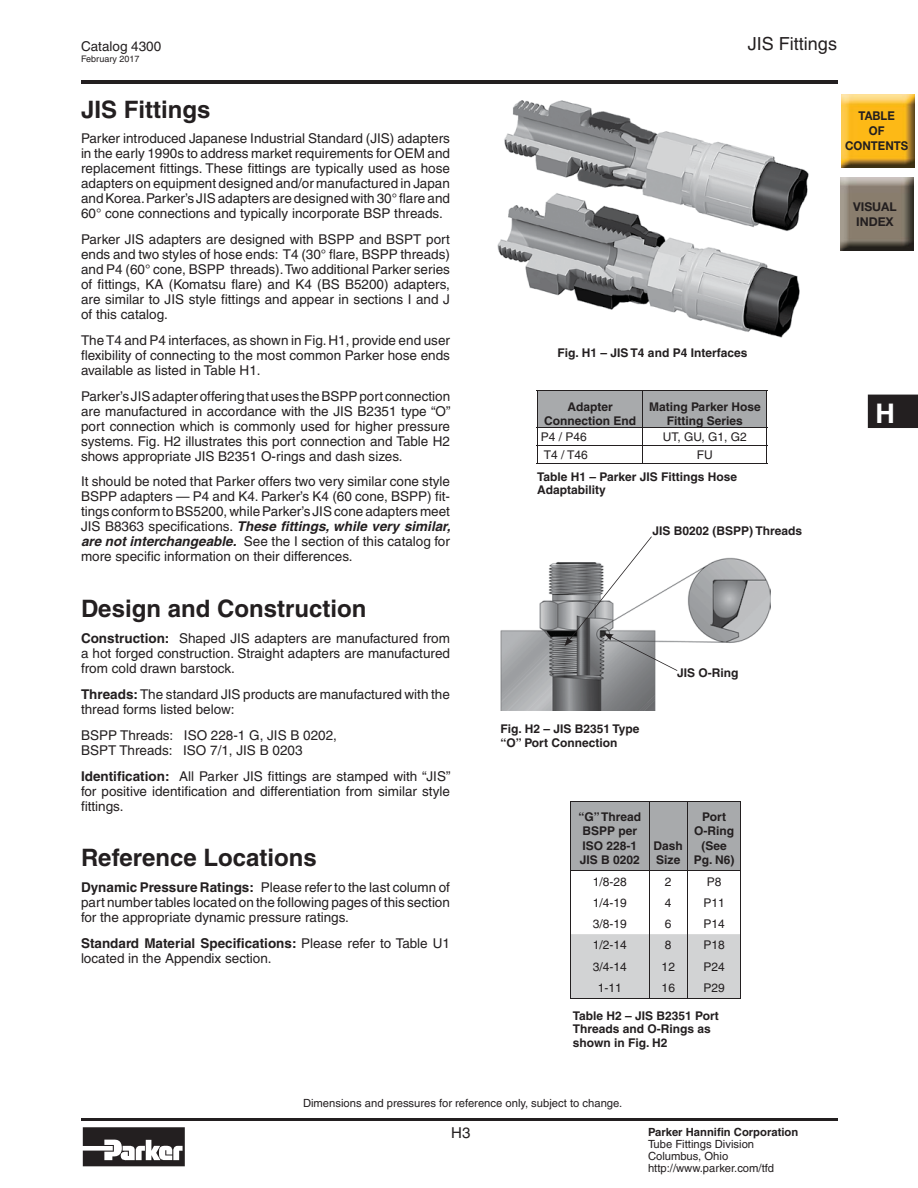
<style>
.page{position:relative;width:918px;height:1188px;background:#fff}
.page>*{position:absolute;margin:0;border:0;box-sizing:border-box;transform-origin:0 0}
.t1{font:700 27px "Helvetica";color:#fff}
.t2{font:700 24px "Helvetica";color:#231f20}
.t3{font:18px "Helvetica";color:#231f20}
.t4{font:15px "Helvetica";color:#231f20}
.t5{font:13.5px/15px "Helvetica";color:#231f20;text-align:justify}
.t6{font:700 12.15px/14.5px "Helvetica Neue LT Std";color:#231f20;text-align:center;scale:.94 1}
.t7{font:700 12.15px/14.5px "Helvetica Neue LT Std";color:#231f20}
.t8{font:700 12px/14.4px "Helvetica";color:#231f20}
.t9{font:12px "Helvetica";color:#231f20}
.t10{font:11.25px/12px "Helvetica";color:#231f20}
.t11{font:700 11.25px "Helvetica";color:#231f20}
.t12{font:9px "Helvetica";color:#231f20}
.s1{font-weight:700;font-style:italic}
.s2{font-weight:700}
</style>
<div class="page">
<img style="left:840px;top:177px;width:73px;height:73px">
<img style="left:841px;top:95px;width:73px;height:73px">
<hr style="left:81px;top:81px;width:756px;height:3px;background:#231f20">
<hr style="left:81px;top:1118px;width:756px;height:3px;background:#231f20">
<svg style="left:83px;top:1127px;width:102px;height:39px"></svg>
<div style="left:868px;top:395px;width:50px;height:33px;background:#231f20"></div>
<img style="left:497px;top:100px;width:312px;height:238px">
<svg style="left:537px;top:390px;width:230px;height:73px"></svg>
<hr style="left:537px;top:463px;width:106px;height:1px;background:#231f20">
<hr style="left:643px;top:463px;width:124px;height:1px;background:#231f20">
<svg style="left:570px;top:802px;width:171px;height:196px"></svg>
<hr style="left:570px;top:998px;width:79px;height:1px;background:#231f20">
<hr style="left:649px;top:998px;width:38px;height:1px;background:#231f20">
<hr style="left:687px;top:998px;width:54px;height:1px;background:#231f20">
<hr style="left:570px;top:801px;width:79px;height:1px;background:#231f20">
<hr style="left:570px;top:802px;width:1px;height:68px;background:#231f20">
<hr style="left:649px;top:801px;width:38px;height:1px;background:#231f20">
<hr style="left:649px;top:802px;width:1px;height:68px;background:#231f20">
<hr style="left:687px;top:801px;width:54px;height:1px;background:#231f20">
<hr style="left:687px;top:802px;width:1px;height:68px;background:#231f20">
<hr style="left:740px;top:802px;width:1px;height:68px;background:#231f20">
<hr style="left:570px;top:870px;width:79px;height:1px;background:#231f20">
<hr style="left:649px;top:870px;width:38px;height:1px;background:#231f20">
<hr style="left:687px;top:870px;width:54px;height:1px;background:#231f20">
<img style="left:501px;top:558px;width:270px;height:153px">
<svg style="left:564px;top:536px;width:113px;height:135px"></svg>
<p class="t5" style="left:81px;top:40px;width:82px">Catalog 4300</p>
<p class="t12" style="left:81px;top:55px;width:60px">February 2017</p>
<h2 class="t2" style="left:81px;top:100px;width:131px">JIS Fittings</h2>
<p class="t5" style="left:81px;top:132px;width:371px">Parker introduced Japanese Industrial Standard (JIS) adapters in the early 1990s to address market requirements for OEM and replacement fittings. These fittings are typically used as hose adapters on equipment designed and/or manufactured in Japan and Korea. Parker’s JIS adapters are designed with 30° flare and 60° cone connections and typically incorporate BSP threads.</p>
<p class="t5" style="left:81px;top:233px;width:371px">Parker JIS adapters are designed with BSPP and BSPT port ends and two styles of hose ends: T4 (30° flare, BSPP threads) and P4 (60° cone, BSPP threads). Two additional Parker series of fittings, KA (Komatsu flare) and K4 (BS B5200) adapters, are similar to JIS style fittings and appear in sections I and J of this catalog.</p>
<p class="t5" style="left:81px;top:334px;width:371px">The T4 and P4 interfaces, as shown in Fig. H1, provide end user flexibility of connecting to the most common Parker hose ends available as listed in Table H1.</p>
<p class="t5" style="left:81px;top:390px;width:371px">Parker’s JIS adapter offering that uses the BSPP port connection are manufactured in accordance with the JIS B2351 type “O” port connection which is commonly used for higher pressure systems. Fig. H2 illustrates this port connection and Table H2 shows appropriate JIS B2351 O-rings and dash sizes.</p>
<p class="t5" style="left:81px;top:476px;width:371px">It should be noted that Parker offers two very similar cone style BSPP adapters — P4 and K4. Parker’s K4 (60 cone, BSPP) fit&shy;tings conform to BS5200, while Parker’s JIS cone adapters meet JIS B8363 specifications. <span class="s1">These fittings, while very similar, are not interchangeable.</span> See the I section of this catalog for more specific information on their differences.</p>
<h2 class="t2" style="left:81px;top:600px;width:287px">Design and Construction</h2>
<p class="t5" style="left:81px;top:632px;width:371px"><span class="s2">Construction:</span> Shaped JIS adapters are manufactured from a hot forged construction. Straight adapters are manufactured from cold drawn barstock.</p>
<p class="t5" style="left:81px;top:688px;width:370px"><span class="s2">Threads:</span> The standard JIS products are manufactured with the thread forms listed below:</p>
<p class="t5" style="left:81px;top:729px;width:258px">BSPP Threads: ISO 228-1 G, JIS B 0202,<br>BSPT Threads: ISO 7/1, JIS B 0203</p>
<p class="t5" style="left:81px;top:770px;width:371px"><span class="s2">Identification:</span> All Parker JIS fittings are stamped with “JIS” for positive identification and differentiation from similar style fittings.</p>
<h2 class="t2" style="left:81px;top:849px;width:237px">Reference Locations</h2>
<p class="t5" style="left:81px;top:881px;width:371px"><span class="s2">Dynamic Pressure Ratings:</span> Please refer to the last column of part number tables located on the following pages of this section for the appropriate dynamic pressure ratings.</p>
<p class="t5" style="left:81px;top:937px;width:370px"><span class="s2">Standard Material Specifications:</span> Please refer to Table U1 located in the Appendix section.</p>
<h3 class="t3" style="left:748px;top:37px;width:91px">JIS Fittings</h3>
<p class="t6" style="left:845px;top:110px;width:69px">TABLE<br>OF<br>CONTENTS</p>
<p class="t7" style="left:853px;top:201px;width:45px">VISUAL<br>INDEX</p>
<p class="t8" style="left:558px;top:347px;width:191px">Fig. H1 – JIS T4 and P4 Interfaces</p>
<p class="t8" style="left:544px;top:400px;width:94px;text-align:center">Adapter<br>Connection End</p>
<p class="t8" style="left:649px;top:400px;width:113px;text-align:center">Mating Parker Hose<br>Fitting Series</p>
<p class="t9" style="left:541px;top:433px;width:48px">P4 / P46</p>
<p class="t9" style="left:663px;top:433px;width:86px">UT, GU, G1, G2</p>
<p class="t9" style="left:544px;top:451px;width:46px">T4 / T46</p>
<p class="t9" style="left:697px;top:451px;width:17px">FU</p>
<p class="t8" style="left:537px;top:471px;width:201px;line-height:13.5px">Table H1 – Parker JIS Fittings Hose<br>Adaptability</p>
<p class="t8" style="left:653px;top:525px;width:151px">JIS B0202 (BSPP) Threads</p>
<h1 class="t1" style="left:875px;top:404px;width:21px">H</h1>
<p class="t8" style="left:501px;top:724px;width:140px;line-height:13.5px">Fig. H2 – JIS B2351 Type “O” Port Connection</p>
<p class="t8" style="left:677px;top:667px;width:63px">JIS O-Ring</p>
<p class="t8" style="left:579px;top:811px;width:64px">“G” Thread<br>BSPP per<br>ISO 228-1<br>JIS B 0202</p>
<p class="t8" style="left:654px;top:840px;width:31px">Dash<br>Size</p>
<p class="t8" style="left:694px;top:811px;width:42px;text-align:center">Port<br>O-Ring (See<br>Pg. N6)</p>
<p class="t9" style="left:593px;top:877px;width:36px">1/8-28</p>
<p class="t9" style="left:665px;top:877px;width:8px">2</p>
<p class="t9" style="left:707px;top:877px;width:16px">P8</p>
<p class="t9" style="left:593px;top:898px;width:36px">1/4-19</p>
<p class="t9" style="left:665px;top:898px;width:8px">4</p>
<p class="t9" style="left:703px;top:898px;width:23px">P11</p>
<p class="t9" style="left:593px;top:920px;width:36px">3/8-19</p>
<p class="t9" style="left:665px;top:920px;width:8px">6</p>
<p class="t9" style="left:703px;top:920px;width:23px">P14</p>
<p class="t9" style="left:593px;top:941px;width:36px">1/2-14</p>
<p class="t9" style="left:665px;top:941px;width:8px">8</p>
<p class="t9" style="left:703px;top:941px;width:23px">P18</p>
<p class="t9" style="left:593px;top:962px;width:36px">3/4-14</p>
<p class="t9" style="left:662px;top:962px;width:15px">12</p>
<p class="t9" style="left:703px;top:962px;width:23px">P24</p>
<p class="t9" style="left:598px;top:983px;width:26px">1-11</p>
<p class="t9" style="left:662px;top:983px;width:15px">16</p>
<p class="t9" style="left:703px;top:983px;width:23px">P29</p>
<p class="t8" style="left:573px;top:1010px;width:148px;line-height:13.5px">Table H2 – JIS B2351 Port<br>Threads and O-Rings as shown in Fig. H2</p>
<p class="t10" style="left:303px;top:1099px;width:321px">Dimensions and pressures for reference only, subject to change.</p>
<p class="t4" style="left:451px;top:1128px;width:21px">H3</p>
<p class="t11" style="left:648px;top:1127px;width:152px">Parker Hannifin Corporation</p>
<p class="t10" style="left:648px;top:1139px;width:128px">Tube Fittings Division<br>Columbus, Ohio http://www.parker.com/tfd</p>
</div>
